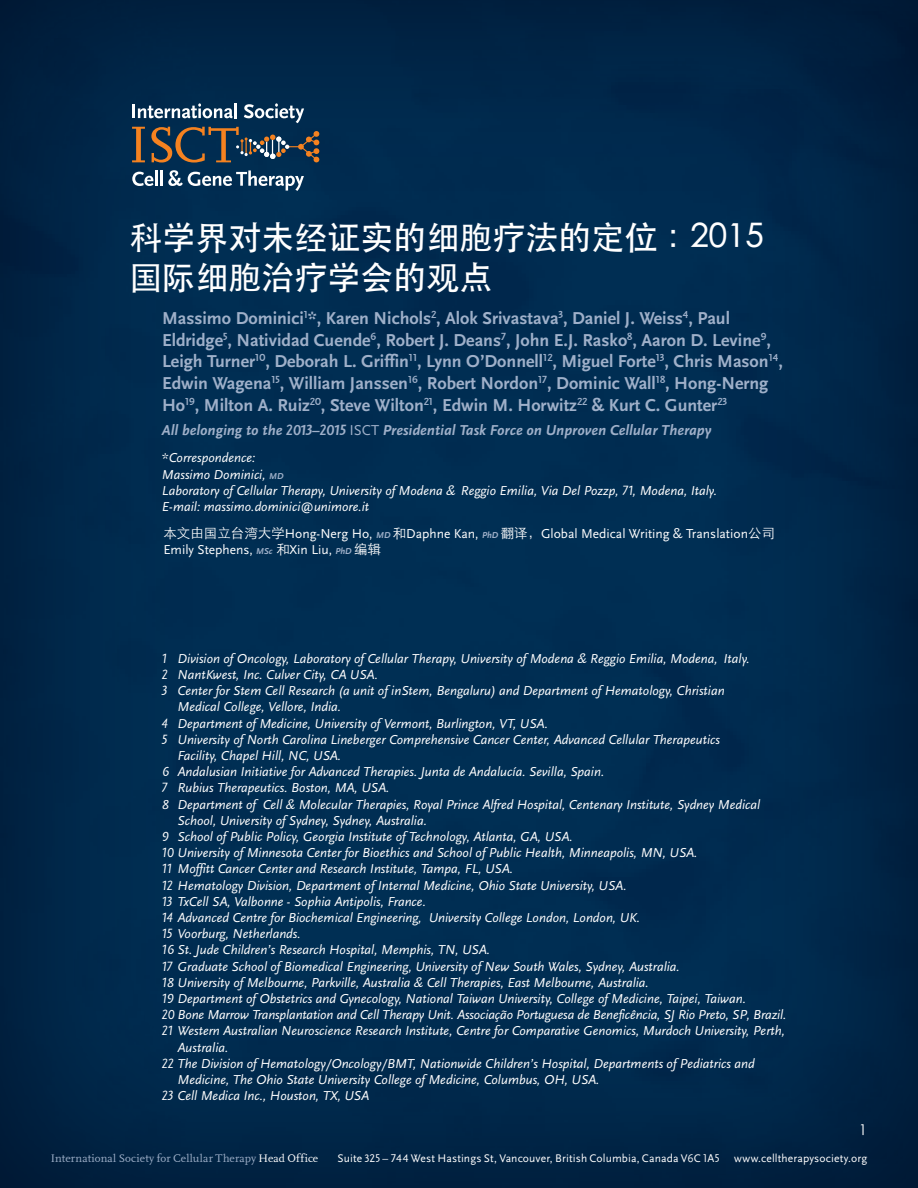
<style>
.page{position:relative;width:918px;height:1188px;background:#002b54}
.page>*{position:absolute;margin:0;border:0;box-sizing:border-box;transform-origin:0 0}
.chapter_title_header{font:500 33px/39.6px "ST Heiti TC";color:#fff}
.chapter_authors{font:700 18px/21.6px "Scala ISCT";color:#9fb0c9}
.chapter_authors-2{font:italic 700 15px "Scala ISCT";color:#9fb0c9}
.t1{font:300 15px "ST Heiti TC";color:#fff}
.chapter_institutions{font:italic 13.5px/16.2px "Scala ISCT";color:#fff}
.chapter_institutions-2{font:13.5px/16.2px "Scala ISCT";color:#fff}
.t2{font:11.55px "Scala ISCT";letter-spacing:.01em;color:#fff}
.t3{font:11.55px "FF Scala";letter-spacing:.01em;color:#9fb0c9}
.s1{font-weight:400;font-style:normal}
.s2{font-weight:700;font-size:9px;color:#9fb0c9}
.s3{font-family:"ST Heiti SC";font-weight:300}
.s4{font-weight:700;font-style:italic;font-size:9px;color:#9fb0c9}
.s5{color:#fff}
</style>
<div class="page">
<svg style="left:132px;top:172px;width:21px;height:14px"></svg>
<hr style="left:155px;top:170px;width:3px;height:16px;background:#fff">
<svg style="left:160px;top:170px;width:2px;height:16px"></svg>
<svg style="left:168px;top:170px;width:136px;height:21px"></svg>
<svg style="left:132px;top:103px;width:187px;height:60px"></svg>
<p class="chapter_title_header" style="left:130px;top:217px;width:636px">科学界对未经证实的细胞疗法的定位：2015国际细胞治疗学会的观点</p>
<p class="chapter_authors" style="left:162px;top:308px;width:622px">Massimo Dominici<sup>1</sup>*, Karen Nichols<sup>2</sup>, Alok Srivastava<sup>3</sup>, Daniel J. Weiss<sup>4</sup>, Paul Eldridge<sup>5</sup>, Natividad Cuende<sup>6</sup>, Robert J. Deans<sup>7</sup>, John E.J. Rasko<sup>8</sup>, Aaron D. Levine<sup>9</sup>, Leigh Turner<sup>10</sup>, Deborah L. Griffin<sup>11</sup>, Lynn O’Donnell<sup>12</sup>, Miguel Forte<sup>13</sup>, Chris Mason<sup>14</sup>, Edwin Wagena<sup>15</sup>, William Janssen<sup>16</sup>, Robert Nordon<sup>17</sup>, Dominic Wall<sup>18</sup>, Hong-Nerng Ho<sup>19</sup>, Milton A. Ruiz<sup>20</sup>, Steve Wilton<sup>21</sup>, Edwin M. Horwitz<sup>22</sup> &amp; Kurt C. Gunter<sup>23</sup></p>
<p class="chapter_authors-2" style="left:162px;top:422px;width:551px">All belonging to the 2013–2015 <span class="s1">ISCT</span> Presidential Task Force on Unproven Cellular Therapy</p>
<p class="chapter_institutions" style="left:162px;top:450px;width:95px">*Correspondence:</p>
<p class="chapter_institutions" style="left:162px;top:466px;width:123px">Massimo Dominici, <span class="s2">MD</span></p>
<p class="chapter_institutions" style="left:162px;top:482px;width:557px">Laboratory of Cellular Therapy, University of Modena &amp; Reggio Emilia, Via Del Pozzp, 71, Modena, Italy.</p>
<p class="chapter_institutions" style="left:162px;top:499px;width:209px">E-mail: massimo.dominici@unimore.it</p>
<p class="chapter_institutions-2" style="left:163px;top:526px;width:613px"><span class="s3">本文由国立台湾大学</span>Hong-Nerg Ho, <span class="s4">MD</span> <span class="s3">和</span>Daphne Kan, <span class="s4">PhD</span> <span class="s3">翻译，</span>Global Medical Writing &amp; Translation<span class="s3">公司<br></span>Emily Stephens, <span class="s4">MSc</span> <span class="s3">和</span>Xin Liu, <span class="s4">PhD</span> <span class="s3">编辑</span></p>
<p class="chapter_institutions" style="left:162px;top:651px;width:589px">1 Division of Oncology, Laboratory of Cellular Therapy, University of Modena &amp; Reggio Emilia, Modena, Italy.</p>
<p class="chapter_institutions" style="left:162px;top:667px;width:218px">2 NantKwest, Inc. Culver City, CA USA.</p>
<p class="chapter_institutions" style="left:178px;top:683px;width:549px;text-indent:-16px">3 Center for Stem Cell Research (a unit of inStem, Bengaluru) and Department of Hematology, Christian<br>Medical College, Vellore, India.</p>
<p class="chapter_institutions" style="left:162px;top:715px;width:388px">4 Department of Medicine, University of Vermont, Burlington, VT, USA.</p>
<p class="chapter_institutions" style="left:178px;top:732px;width:544px;text-indent:-16px">5 University of North Carolina Lineberger Comprehensive Cancer Center, Advanced Cellular Therapeutics<br>Facility, Chapel Hill, NC, USA.</p>
<p class="chapter_institutions" style="left:162px;top:764px;width:444px">6 Andalusian Initiative for Advanced Therapies. Junta de Andalucía. Sevilla, Spain.</p>
<p class="chapter_institutions" style="left:162px;top:780px;width:229px">7 Rubius Therapeutics. Boston, MA, USA.</p>
<p class="chapter_institutions" style="left:178px;top:796px;width:584px;text-indent:-16px">8 Department of Cell &amp; Molecular Therapies, Royal Prince Alfred Hospital, Centenary Institute, Sydney Medical<br>School, University of Sydney, Sydney, Australia.</p>
<p class="chapter_institutions" style="left:162px;top:829px;width:412px">9 School of Public Policy, Georgia Institute of Technology, Atlanta, GA, USA.</p>
<p class="chapter_institutions" style="left:162px;top:845px;width:537px">10 University of Minnesota Center for Bioethics and School of Public Health, Minneapolis, MN, USA.</p>
<p class="chapter_institutions" style="left:162px;top:861px;width:353px">11 Moffitt Cancer Center and Research Institute, Tampa, FL, USA.</p>
<p class="chapter_institutions" style="left:162px;top:877px;width:466px">12 Hematology Division, Department of Internal Medicine, Ohio State University, USA.</p>
<p class="chapter_institutions" style="left:162px;top:894px;width:266px">13 TxCell SA, Valbonne - Sophia Antipolis, France.</p>
<p class="chapter_institutions" style="left:162px;top:910px;width:480px">14 Advanced Centre for Biochemical Engineering, University College London, London, UK.</p>
<p class="chapter_institutions" style="left:162px;top:926px;width:140px">15 Voorburg, Netherlands.</p>
<p class="chapter_institutions" style="left:162px;top:942px;width:330px">16 St. Jude Children’s Research Hospital, Memphis, TN, USA.</p>
<p class="chapter_institutions" style="left:162px;top:958px;width:520px">17 Graduate School of Biomedical Engineering, University of New South Wales, Sydney, Australia.</p>
<p class="chapter_institutions" style="left:162px;top:975px;width:489px">18 University of Melbourne, Parkville, Australia &amp; Cell Therapies, East Melbourne, Australia.</p>
<p class="chapter_institutions" style="left:162px;top:991px;width:586px">19 Department of Obstetrics and Gynecology, National Taiwan University, College of Medicine, Taipei, Taiwan.</p>
<p class="chapter_institutions" style="left:162px;top:1007px;width:626px">20 Bone Marrow Transplantation and Cell Therapy Unit. Associação Portuguesa de Beneficência, SJ Rio Preto, SP, Brazil.</p>
<p class="chapter_institutions" style="left:178px;top:1023px;width:609px;text-indent:-16px">21 Western Australian Neuroscience Research Institute, Centre for Comparative Genomics, Murdoch University, Perth,<br>Australia.</p>
<p class="chapter_institutions" style="left:178px;top:1056px;width:579px;text-indent:-16px">22 The Division of Hematology/Oncology/BMT, Nationwide Children’s Hospital, Departments of Pediatrics and<br>Medicine, The Ohio State University College of Medicine, Columbus, OH, USA.</p>
<p class="chapter_institutions" style="left:162px;top:1088px;width:209px">23 Cell Medica Inc., Houston, TX, USA</p>
<p class="t1" style="left:859px;top:1118px;width:10px">1</p>
<p class="t3" style="left:51px;top:1152px;width:269px">International Society for Cellular Therapy <span class="s5">Head Office</span></p>
<p class="t2" style="left:338px;top:1152px;width:531px">Suite 325 – 744 West Hastings St, Vancouver, British Columbia, Canada V6C 1A5 www.celltherapysociety.org</p>
</div>
